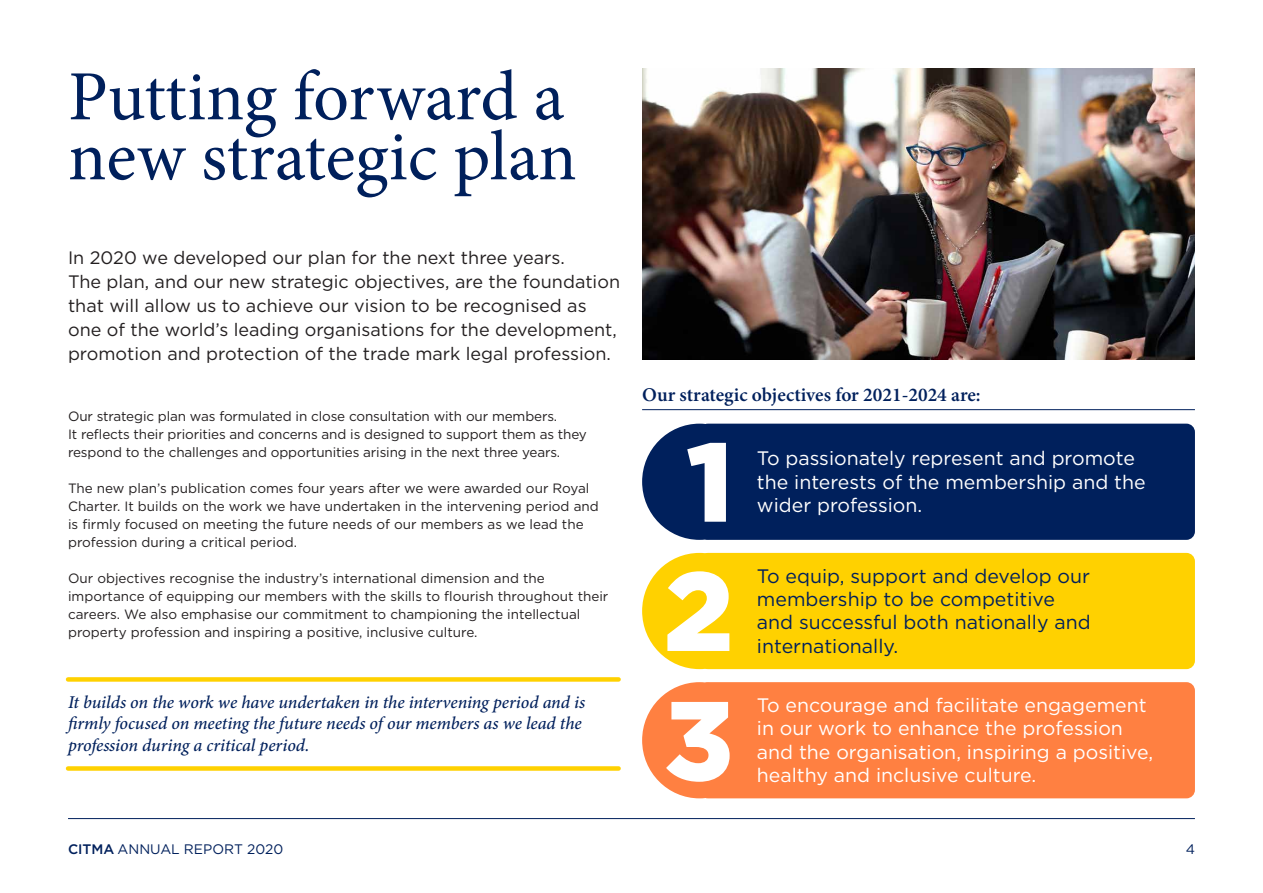
<style>
.page{position:relative;width:1263px;height:893px;background:#fff}
.page>*{position:absolute;margin:0;border:0;box-sizing:border-box;transform-origin:0 0}
.t1{font:900 111.9px "Gotham";color:#fff}
.t2{font:70.5px/60px "Minion Pro";letter-spacing:-.005em;color:#00205c}
.t3{font:19.5px/23.4px "Gotham";color:#fff}
.t4{font:19.5px/23.4px "Gotham";color:#00205c}
.t5{font:600 19.5px "Minion Pro";color:#00205c}
.t6{font:18px/24px "Gotham";color:#231f20}
.t7{font:italic 500 18px/21.6px "Minion Pro";letter-spacing:-.005em;color:#00205c}
.t8{font:13.8px "Gotham";color:#00205c}
.t9{font:13.5px/18px "Gotham";color:#231f20}
.s1{font-weight:500}
</style>
<div class="page">
<hr style="left:68px;top:818px;width:1127px;height:1px;background:#00205c">
<div style="left:699px;top:682px;width:496px;height:116px;background:#ff8041;border-radius:9px"></div>
<div style="left:642px;top:682px;width:115px;height:116px;background:#ff8041;border-radius:50%"></div>
<div style="left:699px;top:553px;width:496px;height:116px;background:#ffd100;border-radius:9px"></div>
<div style="left:642px;top:553px;width:115px;height:116px;background:#ffd100;border-radius:50%"></div>
<div style="left:699px;top:424px;width:496px;height:116px;background:#00205c;border-radius:9px"></div>
<div style="left:642px;top:424px;width:115px;height:116px;background:#00205c;border-radius:50%"></div>
<img style="left:642px;top:68px;width:553px;height:291px">
<hr style="left:642px;top:409px;width:553px;height:1px;background:#00205c">
<div style="left:68px;top:766px;width:551px;height:5px;background:#ffd100"></div>
<div style="left:68px;top:677px;width:551px;height:5px;background:#ffd100"></div>
<h2 class="t2" style="left:68px;top:67px;width:510px">Putting forward a new strategic plan</h2>
<p class="t6" style="left:68px;top:245px;width:553px">In 2020 we developed our plan for the next three years.<br>The plan, and our new strategic objectives, are the foundation that will allow us to achieve our vision to be recognised as one of the world’s leading organisations for the development, promotion and protection of the trade mark legal profession.</p>
<p class="t9" style="left:68px;top:407px;width:520px">Our strategic plan was formulated in close consultation with our members.<br>It reflects their priorities and concerns and is designed to support them as they respond to the challenges and opportunities arising in the next three years.</p>
<p class="t9" style="left:68px;top:479px;width:532px">The new plan’s publication comes four years after we were awarded our Royal Charter. It builds on the work we have undertaken in the intervening period and is firmly focused on meeting the future needs of our members as we lead the profession during a critical period.</p>
<p class="t9" style="left:68px;top:568px;width:542px">Our objectives recognise the industry’s international dimension and the importance of equipping our members with the skills to flourish throughout their careers. We also emphasise our commitment to championing the intellectual property profession and inspiring a positive, inclusive culture.</p>
<h3 class="t7" style="left:68px;top:691px;width:519px">It builds on the work we have undertaken in the intervening period and is firmly focused on meeting the future needs of our members as we lead the profession during a critical period.</h3>
<h3 class="t5" style="left:642px;top:381px;width:340px">Our strategic objectives for 2021-2024 are:</h3>
<h1 class="t1" style="left:686px;top:417px;width:49px">1</h1>
<h3 class="t3" style="left:757px;top:446px;width:390px">To passionately represent and promote the interests of the membership and the wider profession.</h3>
<h1 class="t1" style="left:664px;top:547px;width:71px">2</h1>
<h3 class="t4" style="left:757px;top:564px;width:335px">To equip, support and develop our membership to be competitive and successful both nationally and internationally.</h3>
<h1 class="t1" style="left:664px;top:676px;width:71px">3</h1>
<h3 class="t3" style="left:757px;top:693px;width:398px">To encourage and facilitate engagement in our work to enhance the profession and the organisation, inspiring a positive, healthy and inclusive culture.</h3>
<p class="t8" style="left:68px;top:841px;width:217px"><span class="s1">CITMA</span> ANNUAL REPORT 2020</p>
<p class="t8" style="left:1186px;top:841px;width:11px">4</p>
</div>
